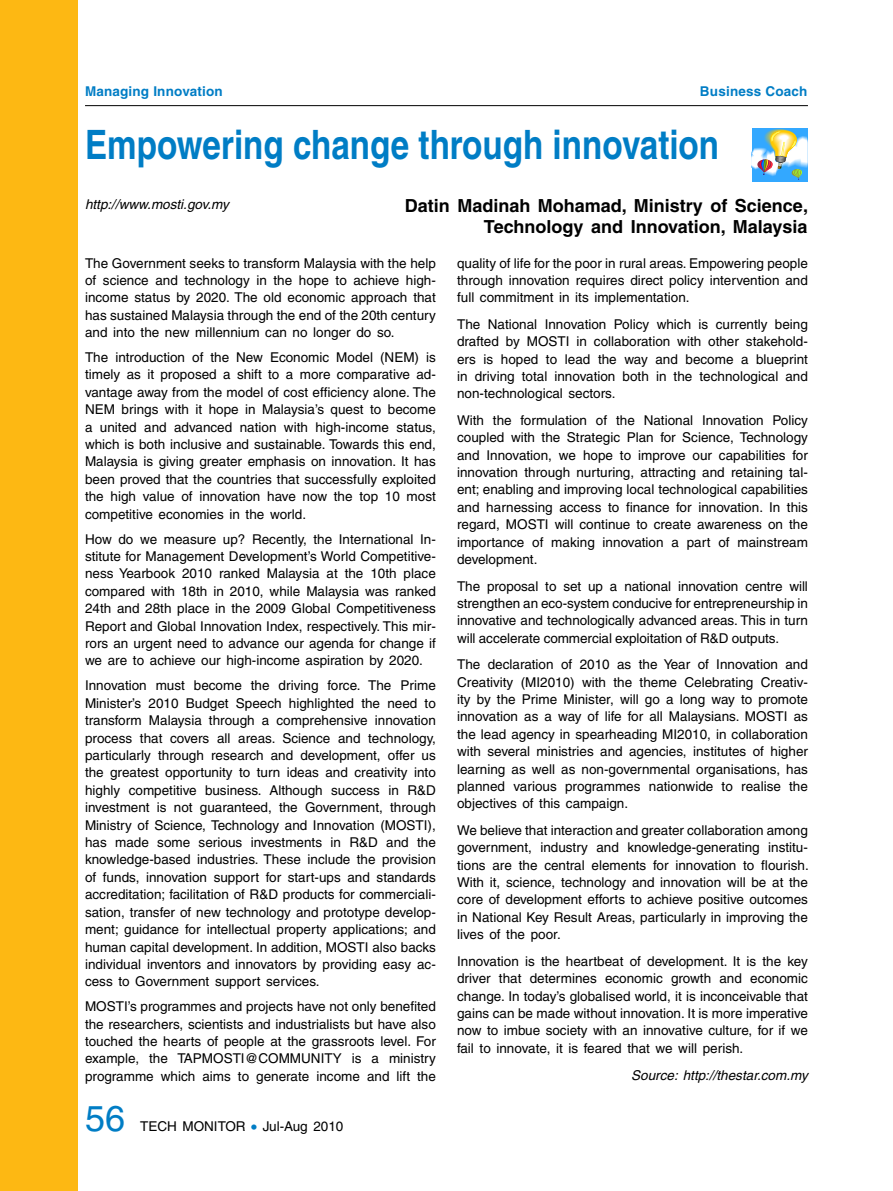
<style>
.page{position:relative;width:893px;height:1191px;background:#fff}
.page>*{position:absolute;margin:0;border:0;box-sizing:border-box;transform-origin:0 0}
.t1{font:700 40.5px "Helvetica";color:#007dc5;scale:.82 1}
.t2{font:700 18px/21px "Helvetica";color:#000;text-align:right}
.t3{font:13.5px/17.4px "Helvetica";color:#000;text-align:justify}
.t4{font:italic 13.5px "Helvetica";color:#000}
.t5{font:700 13.5px "Helvetica";letter-spacing:.015em;color:#007dc5}
.s1{font-size:36px;color:#007dc5}
.s2{font-size:16.5px;color:#007dc5}
</style>
<div class="page">
<hr style="left:85px;top:105px;width:723px;height:1px;background:#000">
<div style="left:752px;top:128px;width:55px;height:53px;background:#33a8ff"></div>
<svg style="left:751px;top:129px;width:56px;height:51px"></svg>
<div style="left:0;top:0;width:77px;height:1191px;background:#fdb813"></div>
<p class="t5" style="left:85px;top:83px;width:139px">Managing Innovation</p>
<p class="t5" style="left:700px;top:83px;width:109px">Business Coach</p>
<h1 class="t1" style="left:85px;top:120px;width:775px">Empowering change through innovation</h1>
<h2 class="t2" style="left:405px;top:195px;width:405px">Datin Madinah Mohamad, Ministry of Science,<br>Technology and Innovation, Malaysia</h2>
<p class="t4" style="left:85px;top:196px;width:145px">http://www.mosti.gov.my</p>
<p class="t3" style="left:85px;top:254px;width:352px">The Government seeks to transform Malaysia with the help of science and technology in the hope to achieve high&shy;income status by 2020. The old economic approach that has sustained Malaysia through the end of the 20th century and into the new millennium can no longer do so.</p>
<p class="t3" style="left:85px;top:348px;width:352px">The introduction of the New Economic Model (NEM) is timely as it proposed a shift to a more comparative ad&shy;vantage away from the model of cost efficiency alone. The NE M brings with it hope in Malaysia’s quest to become a united and advanced nation with high-income status, which is both inclusive and sustainable. Towards this end, Malaysia is giving greater emphasis on innovation. It has been proved that the countries that successfully exploited the high value of innovation have now the top 10 most competitive economies in the world.</p>
<p class="t3" style="left:85px;top:530px;width:352px">How do we measure up? Recently, the I nternational I n&shy;stitute for Management Development’s World Competitive&shy;ness Yearbook 2010 ranked Malaysia at the 10th place compared with 18th in 2010, while Malaysia was ranked 24th and 28th place in the 2009 Global Competitiveness Report and Global I nnovation I ndex, respectively. This mir&shy;rors an urgent need to advance our agenda for change if we are to achieve our high-income aspiration by 2020.</p>
<p class="t3" style="left:85px;top:677px;width:352px">I nnovation must become the driving force. The Prime Minister’s 2010 Budget Speech highlighted the need to transform Malaysia through a comprehensive innovation process that covers all areas. Science and technology, particularly through research and development, offer us the greatest opportunity to turn ideas and creativity into highly competitive business. Although success in R&amp;D investment is not guaranteed, the Government, through Ministry of Science, Technology and I nnovation (MOSTI), has made some serious investments in R&amp;D and the knowledge-based industries. These include the provision of funds, innovation support for start-ups and standards accreditation; facilitation of R&amp;D products for commerciali&shy;sation, transfer of new technology and prototype develop&shy;ment; guidance for intellectual property applications; and human capital development. I n addition, MOSTI also backs individual inventors and innovators by providing easy ac&shy;cess to Government support services.</p>
<p class="t3" style="left:85px;top:997px;width:352px">MOSTI ’s programmes and projects have not only benefited the researchers, scientists and industrialists but have also touched the hearts of people at the grassroots level. For example, the TAPMOSTI @COMMUNITY is a ministry programme which aims to generate income and lift the</p>
<p class="t3" style="left:85px;top:1117px;width:260px"><span class="s1">56</span> Tech Monitor <span class="s2">•</span> Jul-Aug 2010</p>
<p class="t3" style="left:457px;top:254px;width:352px">quality of life for the poor in rural areas. Empowering people through innovation requires direct policy intervention and full commitment in its implementation.</p>
<p class="t3" style="left:457px;top:315px;width:352px">The National I nnovation Policy which is currently being drafted by MOSTI in collaboration with other stakehold&shy;ers is hoped to lead the way and become a blueprint in driving total innovation both in the technological and non-technological sectors.</p>
<p class="t3" style="left:457px;top:411px;width:352px">With the formulation of the National I nnovation Policy coupled with the Strategic Plan for Science, Technology and I nnovation, we hope to improve our capabilities for innovation through nurturing, attracting and retaining tal&shy;ent; enabling and improving local technological capabilities and harnessing access to finance for innovation. I n this regard, MOSTI will continue to create awareness on the importance of making innovation a part of mainstream development.</p>
<p class="t3" style="left:457px;top:577px;width:352px">The proposal to set up a national innovation centre will strengthen an eco-system conducive for entrepreneurship in innovative and technologically advanced areas. This in turn will accelerate commercial exploitation of R&amp;D outputs.</p>
<p class="t3" style="left:457px;top:655px;width:352px">The declaration of 2010 as the Year of I nnovation and Creativity (MI2010) with the theme Celebrating Creativ&shy;ity by the Prime Minister, will go a long way to promote innovation as a way of life for all Malaysians. MOSTI as the lead agency in spearheading MI2010, in collaboration with several ministries and agencies, institutes of higher learning as well as non-governmental organisations, has planned various programmes nationwide to realise the objectives of this campaign.</p>
<p class="t3" style="left:457px;top:821px;width:353px">We believe that interaction and greater collaboration among government, industry and knowledge-generating institu&shy;tions are the central elements for innovation to flourish.<br>With it, science, technology and innovation will be at the core of development efforts to achieve positive outcomes in National Key Result Areas, particularly in improving the lives of the poor.</p>
<p class="t3" style="left:457px;top:952px;width:352px">I nnovation is the heartbeat of development. It is the key driver that determines economic growth and economic change. I n today’s globalised world, it is inconceivable that gains can be made without innovation. It is more imperative now to imbue society with an innovative culture, for if we fail to innovate, it is feared that we will perish.</p>
<p class="t4" style="left:631px;top:1067px;width:178px">Source: http://thestar.com.my</p>
</div>
